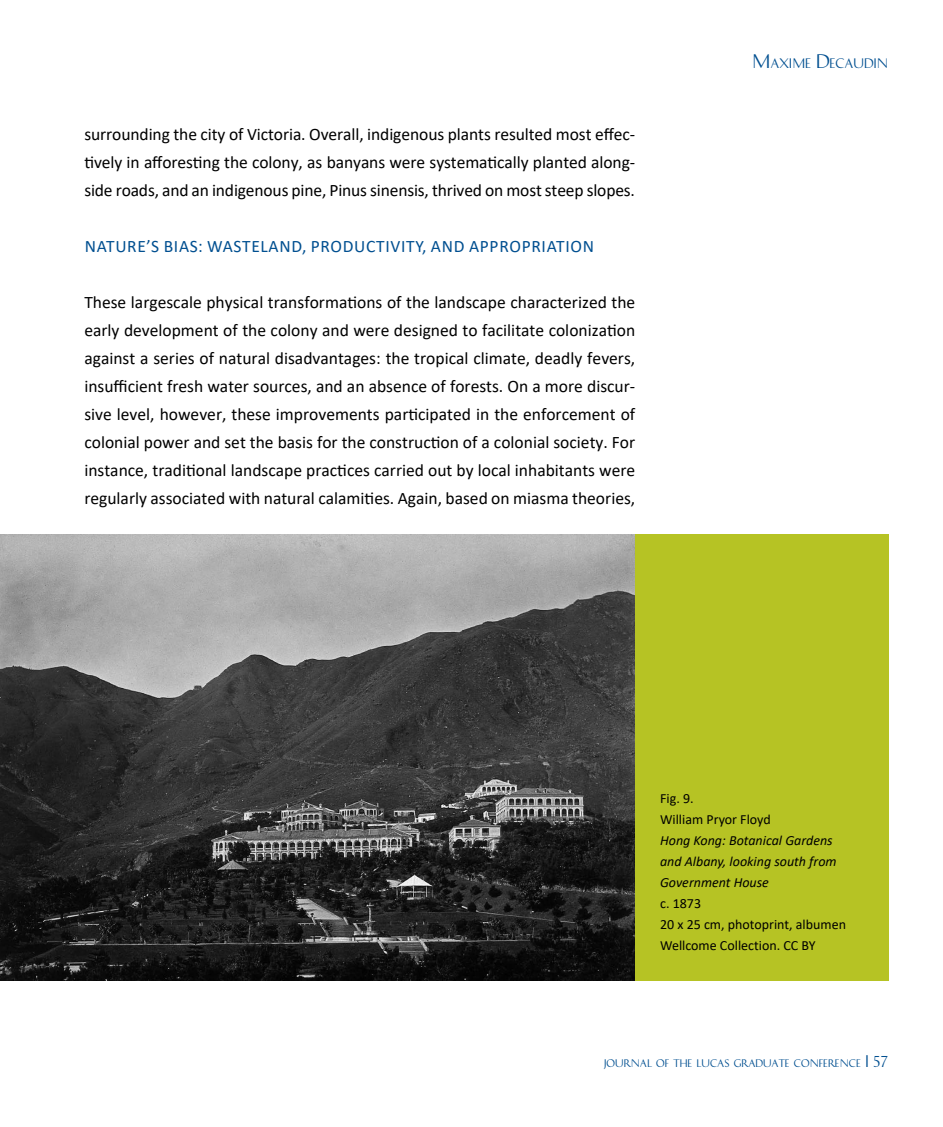
<style>
.page{position:relative;width:943px;height:1127px;background:#fff}
.page>*{position:absolute;margin:0;border:0;box-sizing:border-box;transform-origin:0 0}
.t1{font:17.5px/28px "Calibri";letter-spacing:-.005em;color:#000;text-align:justify}
.t2{font:17.5px "Calibri";letter-spacing:.04em;color:#004f90}
.t3{font:14px/21px "Calibri";color:#000}
.t4{font:italic 14px/21px "Calibri";color:#000}
.t5{font:12.25px "History Two";color:#004f90}
.t6{font:9.8px "History Two";color:#004f90}
.s1{font-size:17.5px}
.s2{font-size:14px}
</style>
<div class="page">
<img style="left:0;top:534px;width:635px;height:446px">
<div style="left:635px;top:534px;width:253px;height:446px;background:#b6c324"></div>
<p class="t1" style="left:84px;top:120px;width:552px">surrounding the city of Victoria. Overall, indigenous plants resulted most effec&shy;tively in afforesting the colony, as banyans were systematically planted along&shy;side roads, and an indigenous pine, Pinus sinensis, thrived on most steep slopes.</p>
<p class="t2" style="left:85px;top:234px;width:511px">NATURE’S BIAS: WASTELAND, PRODUCTIVITY, AND APPROPRIATION</p>
<p class="t1" style="left:84px;top:288px;width:552px">These largescale physical transformations of the landscape characterized the early development of the colony and were designed to facilitate colonization against a series of natural disadvantages: the tropical climate, deadly fevers, insufficient fresh water sources, and an absence of forests. On a more discur&shy;sive level, however, these improvements participated in the enforcement of colonial power and set the basis for the construction of a colonial society. For instance, traditional landscape practices carried out by local inhabitants were regularly associated with natural calamities. Again, based on miasma theories,</p>
<p class="t5" style="left:752px;top:55px;width:138px"><span class="s1">M</span>AXIM E <span class="s1">D</span>ECAUDI N</p>
<p class="t3" style="left:660px;top:786px;width:112px">Fig. 9.<br>William Pryor Floyd</p>
<p class="t4" style="left:660px;top:828px;width:178px">Hong Kong: Botanical Gardens and Albany, looking south from<br>Government House</p>
<p class="t3" style="left:660px;top:891px;width:187px">c. 1873<br>20 x 25 cm, photoprint, albumen<br>Wellcome Collection. CC BY</p>
<p class="t6" style="left:603px;top:1057px;width:286px">JOURNAL OF THE LUCAS GRADUATE CONFERENCE <span class="s2">| 57</span></p>
</div>
